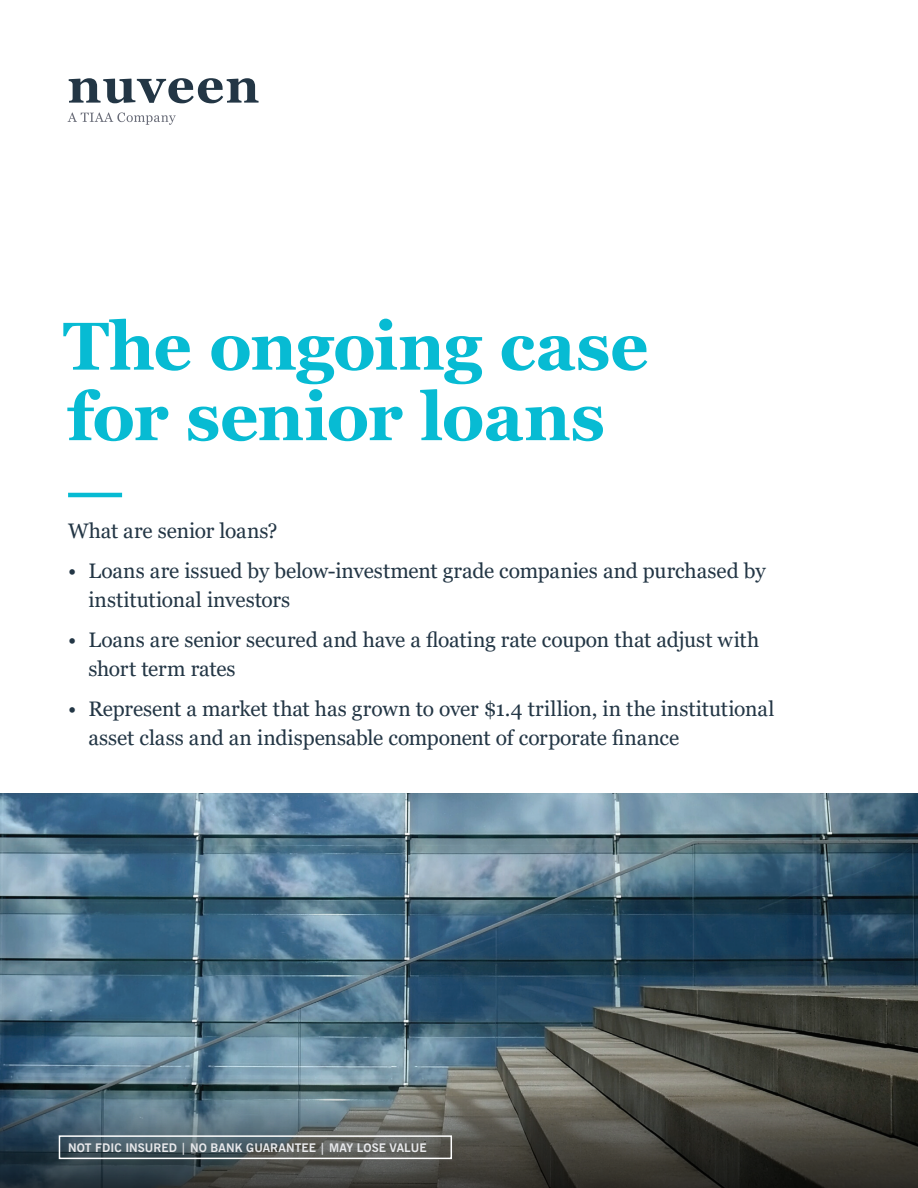
<style>
.page{position:relative;width:918px;height:1188px;background:#fff}
.page>*{position:absolute;margin:0;border:0;box-sizing:border-box;transform-origin:0 0}
.Headline{font:700 67.5px/70.5px "Georgia";letter-spacing:-.02em;color:#07bbd3}
.t1{font:21px/28.5px "Georgia";letter-spacing:-.005em;color:#233645}
.t2{font:700 12px "News Gothic BT";color:#e7e8eb}
</style>
<div class="page">
<img style="left:0;top:794px;width:918px;height:293px">
<svg style="left:69px;top:78px;width:190px;height:25px"></svg>
<svg style="left:68px;top:112px;width:108px;height:13px"></svg>
<hr style="left:68px;top:493px;width:54px;height:4px;background:#07bbd3">
<svg style="left:0;top:1087px;width:918px;height:101px;background:#484f4e"></svg>
<div style="left:59px;top:1135px;width:393px;height:24px;border:2px solid #fff"></div>
<p class="Headline" style="left:63px;top:311px;width:587px">The ongoing case for senior loans</p>
<p class="t1" style="left:68px;top:517px;width:211px">What are senior loans?</p>
<p class="t1" style="left:88px;top:557px;width:679px;text-indent:-20px">• Loans are issued by below-investment grade companies and purchased by institutional investors</p>
<p class="t1" style="left:88px;top:626px;width:673px;text-indent:-20px">• Loans are senior secured and have a floating rate coupon that adjust with short term rates</p>
<p class="t1" style="left:88px;top:695px;width:688px;text-indent:-20px">• Represent a market that has grown to over $1.4 trillion, in the institutional asset class and an indispensable component of corporate finance</p>
<p class="t2" style="left:68px;top:1140px;width:360px">NOT FDIC INSURED | NO BANK GUARANTEE | MAY LOSE VALUE</p>
</div>
